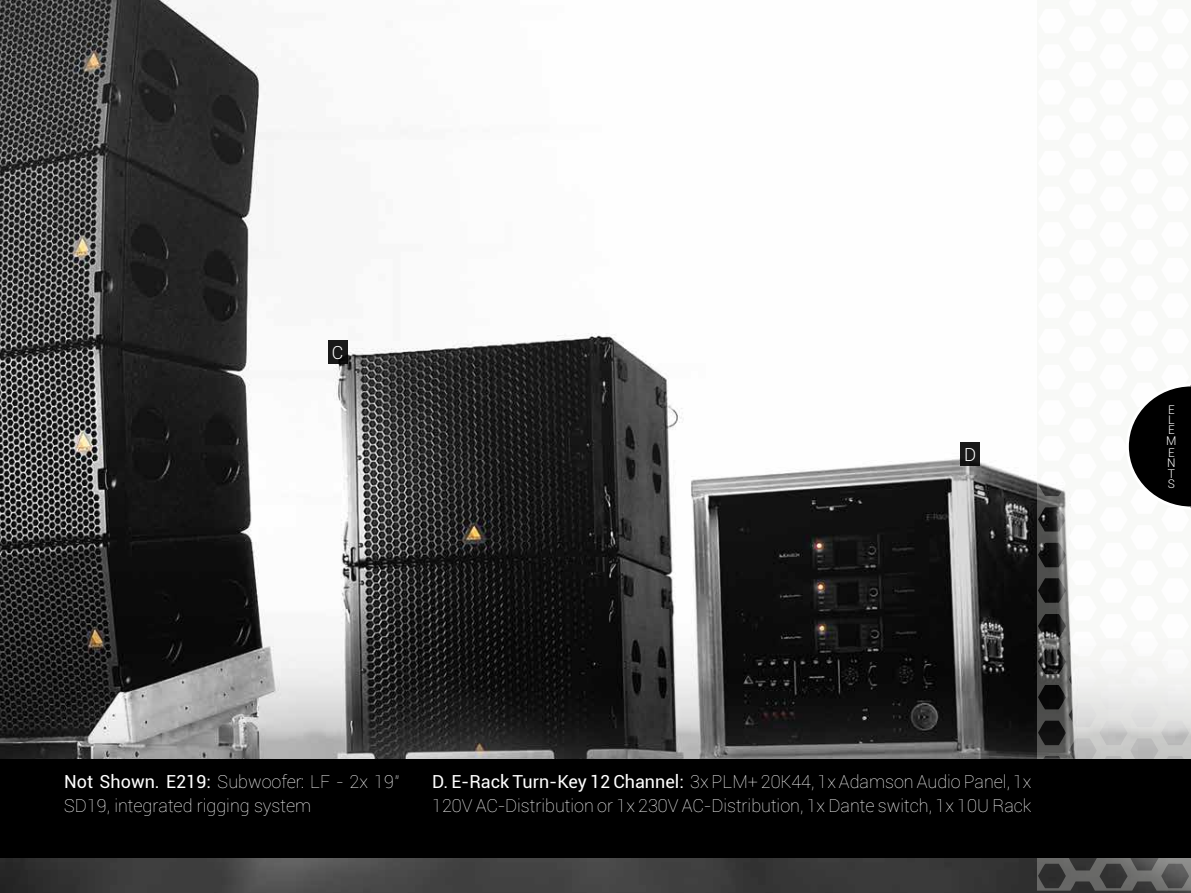
<style>
.page{position:relative;width:1191px;height:893px;background:#fff}
.page>*{position:absolute;margin:0;border:0;box-sizing:border-box;transform-origin:0 0}
.t1{font:100 18px/24px "Roboto";color:#fff}
.t2{font:300 18px "Roboto";color:#fff}
.t3{font:300 12px/10.8px "Roboto";color:#fff;text-align:justify}
.s1{font-weight:400}
</style>
<div class="page">
<img style="left:0;top:0;width:1191px;height:893px">
<svg style="left:1037px;top:0;width:154px;height:891px"></svg>
<svg style="left:1124px;top:382px;width:67px;height:129px"></svg>
<svg style="left:327px;top:340px;width:20px;height:23px"></svg>
<div style="left:960px;top:442px;width:20px;height:23px;background:#191919"></div>
<div style="left:0;top:759px;width:1191px;height:98px;background:#000"></div>
<p class="t2" style="left:332px;top:340px;width:13px">C</p>
<p class="t2" style="left:964px;top:442px;width:14px">D</p>
<p class="t1" style="left:64px;top:769px;width:337px"><span class="s1">Not Shown. E219:</span> Subwoofer: LF - 2x 19”<br>SD19, integrated rigging system</p>
<p class="t1" style="left:432px;top:769px;width:601px"><span class="s1">D. E-Rack Turn-Key 12 Channel:</span> 3x PLM+ 20K44, 1x Adamson Audio Panel, 1x<br>120V AC-Distribution or 1x 230V AC-Distribution, 1x Dante switch, 1x 10U Rack</p>
<p class="t3" style="left:1168px;top:405px;width:8px;line-height:9.6px">E L E</p>
<p class="t3" style="left:1166px;top:435px;width:12px;text-align:left">M<br>E<br>N<br>T<br>S</p>
</div>
